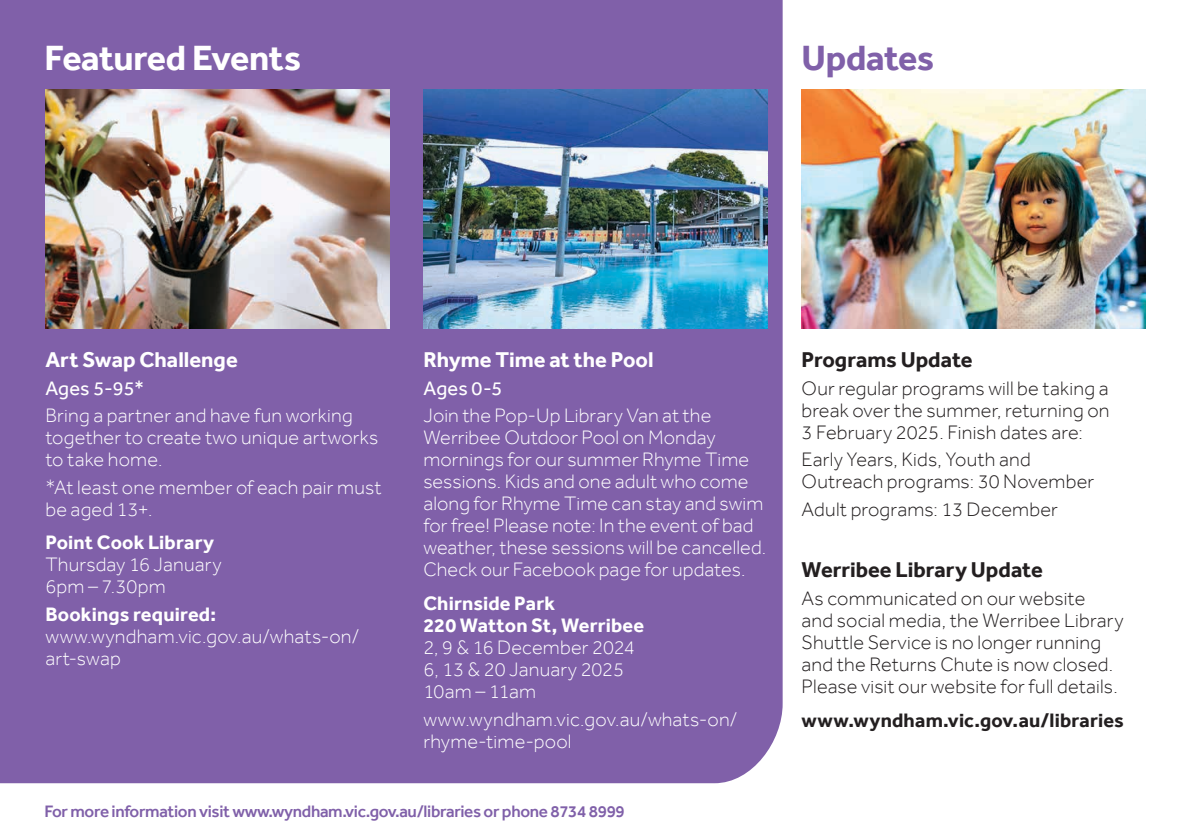
<style>
.page{position:relative;width:1191px;height:840px;background:#fff}
.page>*{position:absolute;margin:0;border:0;box-sizing:border-box;transform-origin:0 0}
.Heading{font:700 36px "Effra";letter-spacing:-.015em;color:#fff}
.Heading-2{font:700 36px "Effra";letter-spacing:-.01em;color:#8060a9}
.t1{font:700 22px "Effra";color:#231f20}
.t2{font:700 22px "Effra";color:#fff}
.body{font:300 20px/22px "Effra";letter-spacing:.005em;color:#fff}
.body-2{font:300 20px/22px "Effra";letter-spacing:.01em;color:#231f20}
.Location{font:700 20px/22px "Effra";letter-spacing:.01em;color:#fff}
.Date_time{font:300 20px "Effra";letter-spacing:.005em;color:#fff}
.body-3{font:700 20px "Effra";letter-spacing:.01em;color:#231f20}
.Age{font:20px "Effra";letter-spacing:.005em;color:#fff}
.t3{font:500 17px "Effra";letter-spacing:-.02em;color:#8060a9}
</style>
<div class="page">
<div style="left:0;top:0;width:782px;height:782px;background:#8060a9"></div>
<img style="left:45px;top:90px;width:344px;height:238px">
<img style="left:423px;top:90px;width:344px;height:238px">
<img style="left:801px;top:90px;width:344px;height:238px">
<p class="Heading" style="left:44px;top:36px;width:258px">Featured Events</p>
<p class="Heading-2" style="left:801px;top:36px;width:134px">Updates</p>
<p class="t2" style="left:45px;top:346px;width:194px">Art Swap Challenge</p>
<p class="Age" style="left:45px;top:375px;width:100px">Ages 5-95*</p>
<p class="body" style="left:45px;top:404px;width:334px">Bring a partner and have fun working together to create two unique artworks to take home.</p>
<p class="body" style="left:45px;top:476px;width:338px">*At least one member of each pair must be aged 13+.</p>
<p class="Location" style="left:45px;top:531px;width:170px">Point Cook Library</p>
<p class="Date_time" style="left:45px;top:552px;width:178px">Thursday 16 January</p>
<p class="Date_time" style="left:45px;top:574px;width:122px">6pm – 7.30pm</p>
<p class="Location" style="left:45px;top:603px;width:172px">Bookings required:</p>
<p class="body" style="left:45px;top:625px;width:315px">www.wyndham.vic.gov.au/whats-on/ art-swap</p>
<p class="t2" style="left:423px;top:346px;width:232px">Rhyme Time at the Pool</p>
<p class="Age" style="left:423px;top:375px;width:80px">Ages 0-5</p>
<p class="body" style="left:423px;top:404px;width:344px">Join the Pop-Up Library Van at the Werribee Outdoor Pool on Monday mornings for our summer Rhyme Time sessions. Kids and one adult who come along for Rhyme Time can stay and swim for free! Please note: In the event of bad weather, these sessions will be cancelled.<br>Check our Facebook page for updates.</p>
<p class="Location" style="left:423px;top:591px;width:222px">Chirnside Park<br>220 Watton St, Werribee</p>
<p class="Date_time" style="left:423px;top:634px;width:213px">2, 9 &amp; 16 December 2024</p>
<p class="Date_time" style="left:423px;top:656px;width:202px">6, 13 &amp; 20 January 2025</p>
<p class="body" style="left:423px;top:679px;width:114px">10am – 11am</p>
<p class="body" style="left:423px;top:707px;width:315px">www.wyndham.vic.gov.au/whats-on/ rhyme-time-pool</p>
<p class="t3" style="left:44px;top:801px;width:582px">For more information visit www.wyndham.vic.gov.au/libraries or phone 8734 8999</p>
<p class="t1" style="left:801px;top:346px;width:173px">Programs Update</p>
<p class="body-2" style="left:801px;top:376px;width:309px;text-align:justify">Our regular programs will be taking a break over the summer, returning on 3 February 2025. Finish dates are:</p>
<p class="body-2" style="left:801px;top:448px;width:294px">Early Years, Kids, Youth and<br>Outreach programs: 30 November</p>
<p class="body-2" style="left:801px;top:498px;width:258px">Adult programs: 13 December</p>
<p class="t1" style="left:801px;top:556px;width:243px">Werribee Library Update</p>
<p class="body-2" style="left:801px;top:587px;width:323px">As communicated on our website<br>and social media, the Werribee Library Shuttle Service is no longer running and the Returns Chute is now closed.<br>Please visit our website for full details.</p>
<p class="body-3" style="left:801px;top:707px;width:324px">www.wyndham.vic.gov.au/libraries</p>
</div>
